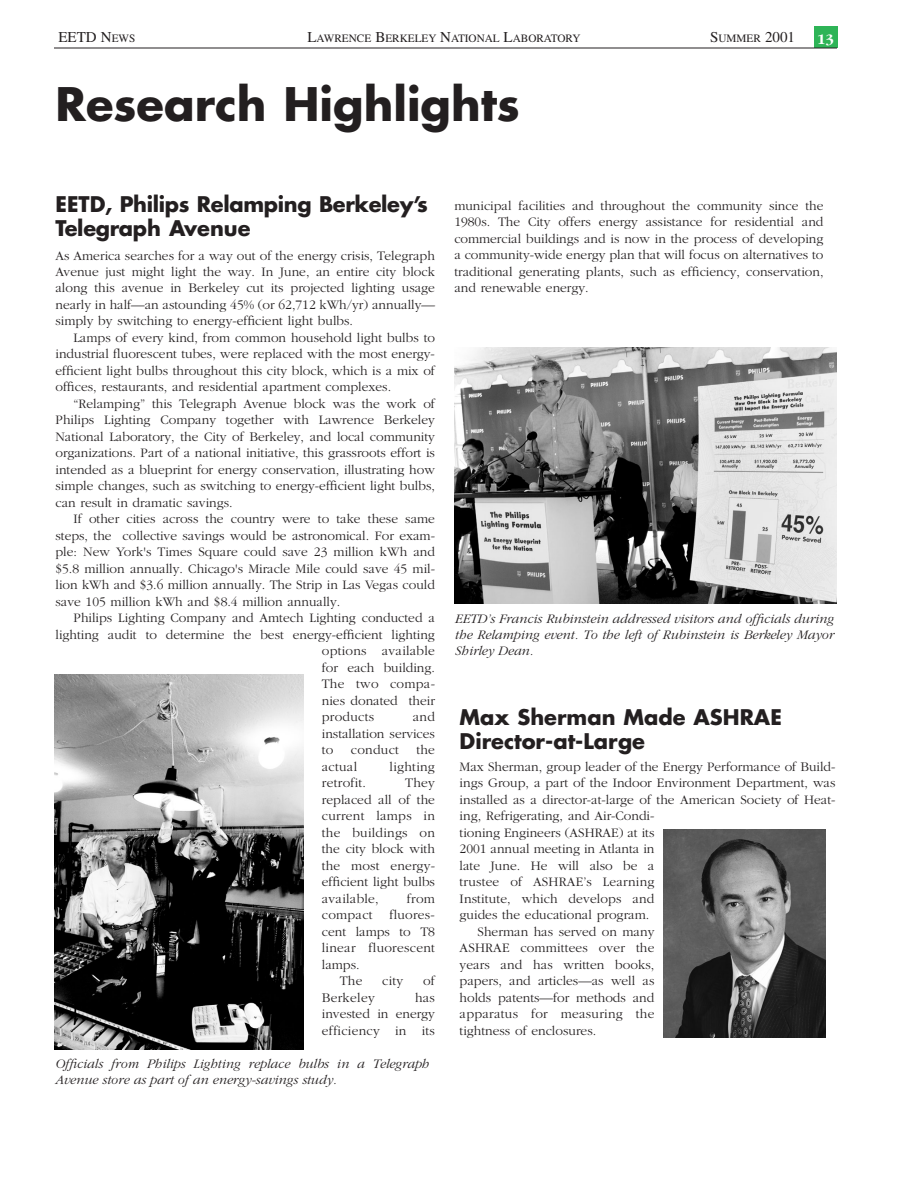
<style>
.page{position:relative;width:918px;height:1188px;background:#fff}
.page>*{position:absolute;margin:0;border:0;box-sizing:border-box;transform-origin:0 0}
.t1{font:700 45px "Futura";color:#231f20}
.t2{font:700 21px/24px "Futura";color:#231f20}
.t3{font:15px "Times";color:#231f20}
.t4{font:700 15px "Garamond";color:#fff}
.t5{font:300 13.5px/16.5px "Garamond";color:#231f20;text-align:justify}
.t6{font:italic 300 13.5px/16.5px "Garamond";color:#231f20}
.t7{font:300 13.5px "Garamond";letter-spacing:.02em;color:#231f20}
.t8{font:11.25px "Times";color:#231f20}
.s1{font-size:11.25px}
.s2{font-size:15px}
</style>
<div class="page">
<div style="left:814px;top:27px;width:23px;height:21px;background:#2eb457"></div>
<hr style="left:54px;top:48px;width:783px;height:1px;background:#231f20">
<img style="left:54px;top:674px;width:250px;height:376px">
<img style="left:454px;top:348px;width:383px;height:256px">
<img style="left:663px;top:830px;width:162px;height:207px">
<p class="t3" style="left:58px;top:31px;width:79px">EETD N<span class="s1">EWS</span></p>
<p class="t8" style="left:307px;top:34px;width:275px"><span class="s2">L</span>AWRENCE <span class="s2">B</span>ERKELEY <span class="s2">N</span>ATIONAL <span class="s2">L</span>ABORATORY</p>
<p class="t3" style="left:710px;top:31px;width:86px">S<span class="s1">UMMER</span> 2001</p>
<p class="t4" style="left:817px;top:33px;width:18px">13</p>
<h1 class="t1" style="left:56px;top:84px;width:466px">Research Highlights</h1>
<h2 class="t2" style="left:56px;top:194px;width:374px">EETD, Philips Relamping Berkeley’s<br>Telegraph Avenue</h2>
<p class="t5" style="left:56px;top:248px;width:381px">As America searches for a way out of the energy crisis, Telegraph Avenue just might light the way. In June, an entire city block along this avenue in Berkeley cut its projected lighting usage nearly in half—an astounding 45% (or 62,712 kWh/yr) annually— simply by switching to energy-efficient light bulbs.</p>
<p class="t5" style="left:56px;top:331px;width:381px;text-indent:18px">Lamps of every kind, from common household light bulbs to industrial fluorescent tubes, were replaced with the most energy&shy;efficient light bulbs throughout this city block, which is a mix of offices, restaurants, and residential apartment complexes.</p>
<p class="t5" style="left:56px;top:397px;width:381px;text-indent:18px">“Relamping” this Telegraph Avenue block was the work of Philips Lighting Company together with Lawrence Berkeley National Laboratory, the City of Berkeley, and local community organizations. Part of a national initiative, this grassroots effort is intended as a blueprint for energy conservation, illustrating how simple changes, such as switching to energy-efficient light bulbs, can result in dramatic savings.</p>
<p class="t5" style="left:56px;top:512px;width:381px;text-indent:18px">If other cities across the country were to take these same steps, the collective savings would be astronomical. For exam&shy;ple: New York's Times Square could save 23 million kWh and $5.8 million annually. Chicago's Miracle Mile could save 45 mil&shy;lion kWh and $3.6 million annually. The Strip in Las Vegas could save 105 million kWh and $8.4 million annually.</p>
<p class="t5" style="left:73px;top:611px;width:363px">Philips Lighting Company and Amtech Lighting conducted a</p>
<p class="t5" style="left:56px;top:628px;width:381px">lighting audit to determine the best energy-efficient lighting</p>
<p class="t7" style="left:322px;top:646px;width:115px">options available</p>
<p class="t5" style="left:322px;top:661px;width:115px">for each building.</p>
<p class="t7" style="left:322px;top:679px;width:115px">The two compa-</p>
<p class="t5" style="left:322px;top:694px;width:115px">nies donated their</p>
<p class="t7" style="left:322px;top:712px;width:54px">products</p>
<p class="t5" style="left:322px;top:710px;width:115px;text-indent:91px">and installation services to</p>
<p class="t7" style="left:351px;top:745px;width:50px">conduct</p>
<p class="t5" style="left:416px;top:743px;width:20px">the</p>
<p class="t5" style="left:322px;top:760px;width:37px">actual</p>
<p class="t7" style="left:390px;top:761px;width:47px">lighting</p>
<p class="t7" style="left:322px;top:778px;width:46px">retrofit.</p>
<p class="t5" style="left:322px;top:776px;width:115px;text-indent:83px">They replaced all of the current lamps in the buildings on the city block with the most energy&shy;efficient light bulbs available,</p>
<p class="t5" style="left:407px;top:892px;width:30px">from</p>
<p class="t7" style="left:322px;top:910px;width:115px">compact fluores-</p>
<p class="t5" style="left:322px;top:925px;width:115px">cent lamps to T8</p>
<p class="t7" style="left:322px;top:943px;width:115px">linear fluorescent</p>
<p class="t5" style="left:322px;top:958px;width:39px">lamps.</p>
<p class="t5" style="left:340px;top:974px;width:24px">The</p>
<p class="t5" style="left:382px;top:974px;width:23px">city</p>
<p class="t5" style="left:423px;top:974px;width:13px">of</p>
<p class="t7" style="left:322px;top:992px;width:54px">Berkeley</p>
<p class="t5" style="left:322px;top:991px;width:115px;text-indent:93px">has invested in energy efficiency in its</p>
<p class="t6" style="left:56px;top:1057px;width:375px">Officials from Philips Lighting replace bulbs in a Telegraph<br>Avenue store as part of an energy-savings study.</p>
<p class="t5" style="left:454px;top:199px;width:371px">municipal facilities and throughout the community since the 1980s. The City offers energy assistance for residential and commercial buildings and is now in the process of developing a community-wide energy plan that will focus on alternatives to traditional generating plants, such as efficiency, conservation, and renewable energy.</p>
<p class="t6" style="left:455px;top:611px;width:380px;text-align:justify">EETD’s Francis Rubinstein addressed visitors and officials during the Relamping event. To the left of Rubinstein is Berkeley Mayor Shirley Dean.</p>
<h2 class="t2" style="left:460px;top:707px;width:324px">Max Sherman Made ASHRAE<br>Director-at-Large</h2>
<p class="t5" style="left:460px;top:760px;width:377px">Max Sherman, group leader of the Energy Performance of Build-</p>
<p class="t5" style="left:460px;top:776px;width:377px">ings Group, a part of the Indoor Environment Department, was</p>
<p class="t5" style="left:460px;top:793px;width:377px">installed as a director-at-large of the American Society of Heat-</p>
<p class="t5" style="left:460px;top:809px;width:196px">ing, Refrigerating, and Air-Condi-</p>
<p class="t5" style="left:460px;top:826px;width:196px">tioning Engineers (ASHRAE) at its</p>
<p class="t5" style="left:460px;top:842px;width:196px">2001 annual meeting in Atlanta in</p>
<p class="t5" style="left:460px;top:859px;width:196px">late June. He will also be a</p>
<p class="t5" style="left:460px;top:875px;width:196px">trustee of ASHRAE’s Learning</p>
<p class="t5" style="left:460px;top:892px;width:196px">Institute, which develops and</p>
<p class="t5" style="left:460px;top:908px;width:191px">guides the educational program.</p>
<p class="t5" style="left:478px;top:925px;width:178px">Sherman has served on many</p>
<p class="t5" style="left:460px;top:941px;width:196px">ASHRAE committees over the</p>
<p class="t5" style="left:460px;top:958px;width:196px">years and has written books,</p>
<p class="t5" style="left:460px;top:974px;width:196px">papers, and articles—as well as</p>
<p class="t5" style="left:460px;top:991px;width:196px">holds patents—for methods and</p>
<p class="t7" style="left:460px;top:1009px;width:196px">apparatus for measuring the</p>
<p class="t5" style="left:460px;top:1024px;width:138px">tightness of enclosures.</p>
</div>
